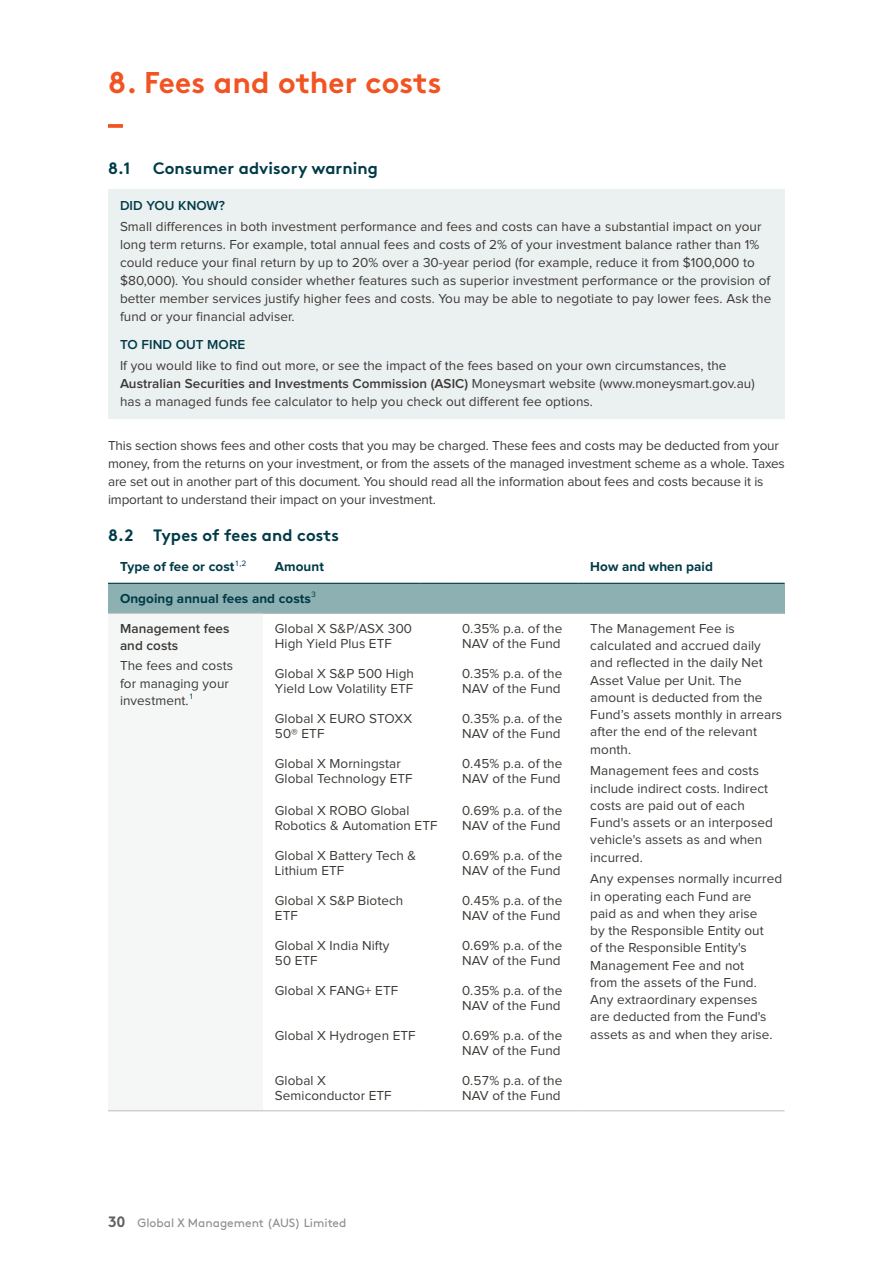
<style>
.page{position:relative;width:893px;height:1263px;background:#fff}
.page>*{position:absolute;margin:0;border:0;box-sizing:border-box;transform-origin:0 0}
.t1{font:700 30px "Brown";letter-spacing:.005em;color:#f15422}
.t2{font:700 16.5px "Brown";letter-spacing:.005em;color:#003b48}
.t3{font:13.5px/17.2px "Proxima Nova";letter-spacing:.005em;color:#3c3935}
.t4{font:700 13.5px "Proxima Nova";letter-spacing:.005em;color:#003b48}
.t5{font:600 13.5px "Proxima Nova";letter-spacing:.005em;color:#003b48}
.t6{font:600 13.5px/17.2px "Proxima Nova";letter-spacing:.005em;color:#3c3935}
.t7{font:12px "Brown";color:#8e8e8f}
.s1{font-weight:600}
.s2{font-weight:700;font-size:15px;color:#606060}
</style>
<div class="page">
<div style="left:108px;top:189px;width:677px;height:229px;background:#ebf0f0"></div>
<div style="left:108px;top:583px;width:676px;height:30px;background:#8db1b2"></div>
<div style="left:108px;top:613px;width:155px;height:498px;background:#f5f7f7"></div>
<svg style="left:108px;top:582px;width:676px;height:2px"></svg>
<hr style="left:450px;top:583px;width:128px;height:1px;background:#003b48">
<hr style="left:578px;top:583px;width:206px;height:1px;background:#003b48">
<hr style="left:108px;top:1110px;width:155px;height:1px;background:#bdbdbb">
<hr style="left:263px;top:1110px;width:158px;height:1px;background:#bdbdbb">
<svg style="left:421px;top:1110px;width:29px;height:1px"></svg>
<hr style="left:450px;top:1110px;width:128px;height:1px;background:#bdbdbb">
<hr style="left:578px;top:1110px;width:206px;height:1px;background:#bdbdbb">
<hr style="left:108px;top:613px;width:155px;height:1px;background:#bdbdbb">
<hr style="left:263px;top:613px;width:158px;height:1px;background:#bdbdbb">
<svg style="left:421px;top:613px;width:29px;height:1px"></svg>
<hr style="left:450px;top:613px;width:128px;height:1px;background:#bdbdbb">
<hr style="left:578px;top:613px;width:206px;height:1px;background:#bdbdbb">
<svg style="left:108px;top:124px;width:15px;height:4px"></svg>
<h1 class="t1" style="left:108px;top:58px;width:335px">8. Fees and other costs</h1>
<p class="t2" style="left:108px;top:155px;width:24px">8.1</p>
<p class="t2" style="left:153px;top:155px;width:226px">Consumer advisory warning</p>
<p class="t5" style="left:120px;top:199px;width:107px">DID YOU KNOW?</p>
<p class="t3" style="left:120px;top:218px;width:653px;line-height:18px">Small differences in both investment performance and fees and costs can have a substantial impact on your long term returns. For example, total annual fees and costs of 2% of your investment balance rather than 1% could reduce your final return by up to 20% over a 30-year period (for example, reduce it from $100,000 to $80,000). You should consider whether features such as superior investment performance or the provision of better member services justify higher fees and costs. You may be able to negotiate to pay lower fees. Ask the fund or your financial adviser.</p>
<p class="t5" style="left:120px;top:339px;width:127px">TO FIND OUT MORE</p>
<p class="t3" style="left:120px;top:357px;width:636px;line-height:18px">If you would like to find out more, or see the impact of the fees based on your own circumstances, the<br><span class="s1">Australian Securities and Investments Commission (ASIC)</span> Moneysmart website (www.moneysmart.gov.au) has a managed funds fee calculator to help you check out different fee options.</p>
<p class="t3" style="left:108px;top:437px;width:678px;line-height:18px">This section shows fees and other costs that you may be charged. These fees and costs may be deducted from your money, from the returns on your investment, or from the assets of the managed investment scheme as a whole. Taxes are set out in another part of this document. You should read all the information about fees and costs because it is important to understand their impact on your investment.</p>
<p class="t2" style="left:108px;top:522px;width:233px">8.2 Types of fees and costs</p>
<p class="t4" style="left:120px;top:559px;width:128px">Type of fee or cost<sup>1,2</sup></p>
<p class="t4" style="left:275px;top:559px;width:51px">Amount</p>
<p class="t4" style="left:590px;top:559px;width:124px">How and when paid</p>
<p class="t4" style="left:120px;top:591px;width:197px">Ongoing annual fees and costs<sup>3</sup></p>
<p class="t6" style="left:120px;top:620px;width:111px">Management fees and costs</p>
<p class="t3" style="left:120px;top:657px;width:114px">The fees and costs for managing your investment.<sup>1</sup></p>
<p class="t3" style="left:275px;top:621px;width:139px;line-height:15px">Global X S&amp;P/ASX 300<br>High Yield Plus ETF</p>
<p class="t3" style="left:462px;top:621px;width:102px;line-height:15px">0.35% p.a. of the<br>NAV of the Fund</p>
<p class="t3" style="left:590px;top:620px;width:193px">The Management Fee is calculated and accrued daily and reflected in the daily Net<br>Asset Value per Unit. The amount is deducted from the<br>Fund’s assets monthly in arrears after the end of the relevant month.</p>
<p class="t3" style="left:590px;top:762px;width:184px">Management fees and costs include indirect costs. Indirect costs are paid out of each<br>Fund's assets or an interposed vehicle's assets as and when incurred.</p>
<p class="t3" style="left:590px;top:870px;width:193px">Any expenses normally incurred in operating each Fund are<br>paid as and when they arise<br>by the Responsible Entity out<br>of the Responsible Entity's<br>Management Fee and not<br>from the assets of the Fund.<br>Any extraordinary expenses<br>are deducted from the Fund's assets as and when they arise.</p>
<p class="t3" style="left:275px;top:666px;width:141px;line-height:15px">Global X S&amp;P 500 High<br>Yield Low Volatility ETF</p>
<p class="t3" style="left:462px;top:666px;width:102px;line-height:15px">0.35% p.a. of the<br>NAV of the Fund</p>
<p class="t3" style="left:275px;top:711px;width:139px;line-height:15px">Global X EURO STOXX<br>50® ETF</p>
<p class="t3" style="left:462px;top:711px;width:102px;line-height:15px">0.35% p.a. of the<br>NAV of the Fund</p>
<p class="t3" style="left:275px;top:756px;width:139px;line-height:15px">Global X Morningstar<br>Global Technology ETF</p>
<p class="t3" style="left:462px;top:756px;width:102px;line-height:15px">0.45% p.a. of the<br>NAV of the Fund</p>
<p class="t3" style="left:275px;top:804px;width:164px;line-height:15px">Global X ROBO Global<br>Robotics &amp; Automation ETF</p>
<p class="t3" style="left:462px;top:804px;width:102px;line-height:15px">0.69% p.a. of the<br>NAV of the Fund</p>
<p class="t3" style="left:275px;top:849px;width:143px;line-height:15px">Global X Battery Tech &amp;<br>Lithium ETF</p>
<p class="t3" style="left:462px;top:849px;width:102px;line-height:15px">0.69% p.a. of the<br>NAV of the Fund</p>
<p class="t3" style="left:275px;top:894px;width:130px;line-height:15px">Global X S&amp;P Biotech<br>ETF</p>
<p class="t3" style="left:462px;top:894px;width:102px;line-height:15px">0.45% p.a. of the<br>NAV of the Fund</p>
<p class="t3" style="left:275px;top:939px;width:116px;line-height:15px">Global X India Nifty<br>50 ETF</p>
<p class="t3" style="left:462px;top:939px;width:102px;line-height:15px">0.69% p.a. of the<br>NAV of the Fund</p>
<p class="t3" style="left:275px;top:982px;width:125px">Global X FANG+ ETF</p>
<p class="t3" style="left:462px;top:984px;width:102px;line-height:15px">0.35% p.a. of the<br>NAV of the Fund</p>
<p class="t3" style="left:275px;top:1027px;width:142px">Global X Hydrogen ETF</p>
<p class="t3" style="left:462px;top:1029px;width:102px;line-height:15px">0.69% p.a. of the<br>NAV of the Fund</p>
<p class="t3" style="left:275px;top:1074px;width:118px;line-height:15px">Global X<br>Semiconductor ETF</p>
<p class="t3" style="left:462px;top:1074px;width:102px;line-height:15px">0.57% p.a. of the<br>NAV of the Fund</p>
<p class="t7" style="left:108px;top:1214px;width:240px"><span class="s2">30</span> Global X Management (AUS) Limited</p>
</div>
